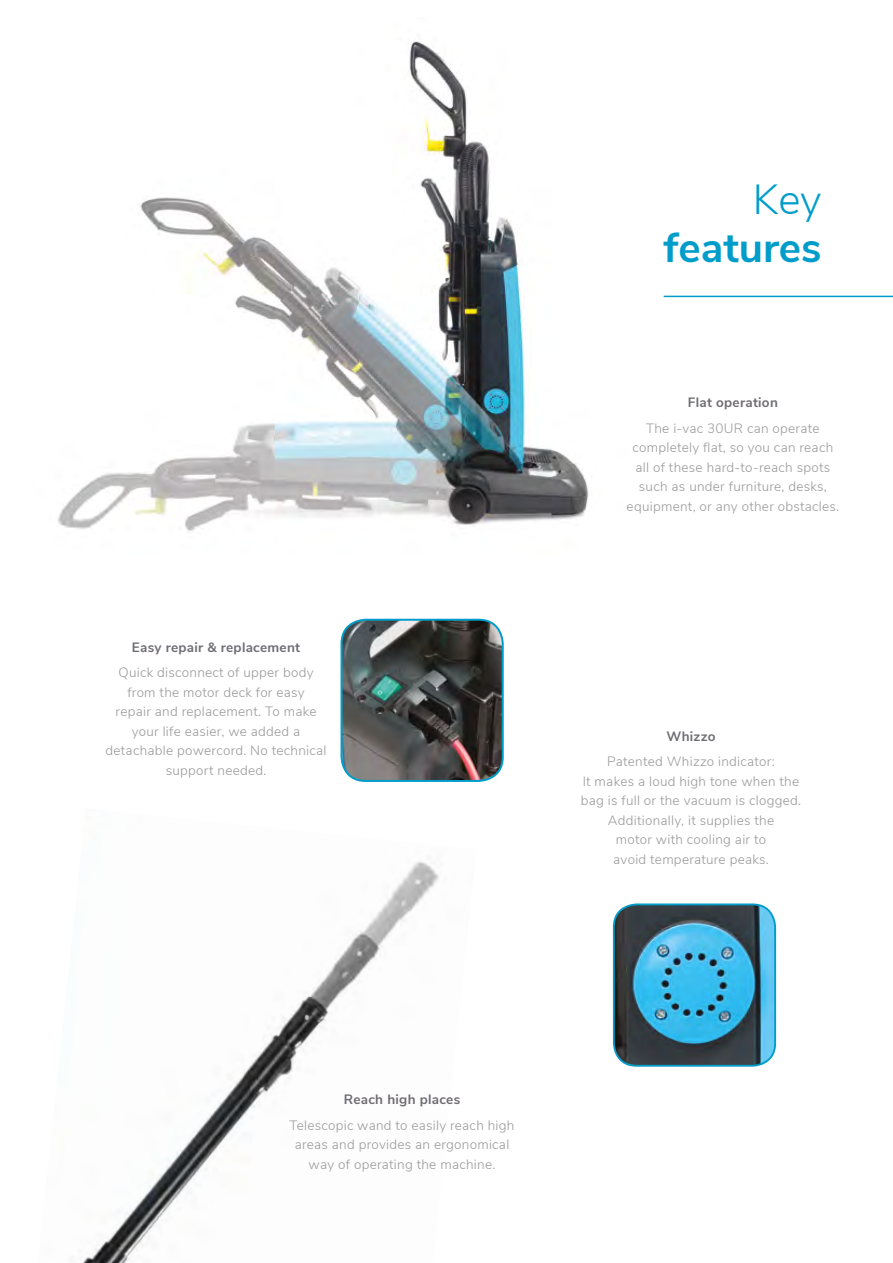
<style>
.page{position:relative;width:893px;height:1263px;background:#fff}
.page>*{position:absolute;margin:0;border:0;box-sizing:border-box;transform-origin:0 0}
.t1{font:700 42px "Nunito Sans";color:#009dca}
.t2{font:300 42px "Nunito Sans";color:#009dca}
.t3{font:300 13.5px/19.5px "Nunito Sans";letter-spacing:.02em;color:#9b9999;text-align:center}
.t4{font:700 13.5px "Nunito Sans";letter-spacing:.02em;color:#6f6c72}
</style>
<div class="page">
<img style="left:58px;top:41px;width:608px;height:491px">
<img style="left:342px;top:620px;width:161px;height:161px">
<div style="left:341px;top:619px;width:163px;height:163px;border:2px solid #009dca;border-radius:24px"></div>
<img style="left:614px;top:904px;width:161px;height:162px">
<div style="left:613px;top:903px;width:163px;height:164px;border:2px solid #009dca;border-radius:23px"></div>
<hr style="left:664px;top:296px;width:229px;height:1px;background:#009dca">
<img style="left:82px;top:861px;width:357px;height:402px">
<p class="t4" style="left:132px;top:637px;width:170px">Easy repair &amp; replacement</p>
<p class="t3" style="left:106px;top:662px;width:222px">Quick disconnect of upper body from the motor deck for easy<br>repair and replacement. To make your life easier, we added a detachable powercord. No technical support needed.</p>
<h1 class="t2" style="left:753px;top:168px;width:70px">Key</h1>
<h1 class="t1" style="left:664px;top:216px;width:159px">features</h1>
<p class="t4" style="left:688px;top:393px;width:92px">Flat operation</p>
<p class="t3" style="left:627px;top:418px;width:214px">The i-vac 30UR can operate completely flat, so you can reach all of these hard-to-reach spots such as under furniture, desks, equipment, or any other obstacles.</p>
<p class="t4" style="left:666px;top:726px;width:51px">Whizzo</p>
<p class="t3" style="left:581px;top:751px;width:222px">Patented Whizzo indicator:<br>It makes a loud high tone when the bag is full or the vacuum is clogged.<br>Additionally, it supplies the<br>motor with cooling air to<br>avoid temperature peaks.</p>
<p class="t4" style="left:344px;top:1090px;width:118px">Reach high places</p>
<p class="t3" style="left:289px;top:1114px;width:227px">Telescopic wand to easily reach high areas and provides an ergonomical way of operating the machine.</p>
</div>
